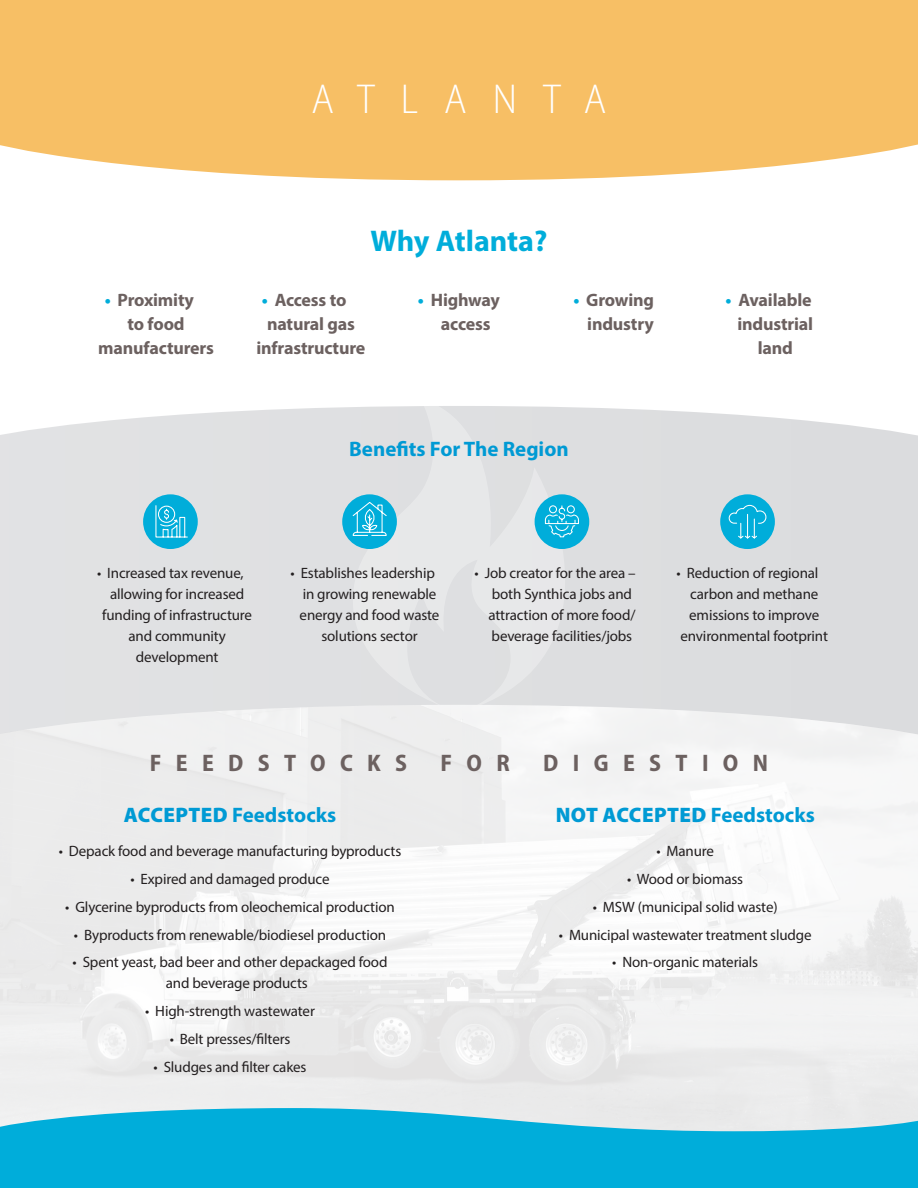
<style>
.page{position:relative;width:918px;height:1188px;background:#fff}
.page>*{position:absolute;margin:0;border:0;box-sizing:border-box;transform-origin:0 0}
.t1{font:300 semi-condensed 42px "Myriad Pro";letter-spacing:.62em;color:#fff}
.Subheads{font:700 30px "Myriad Pro";letter-spacing:-.005em;color:#00adda}
.Bullets{font:700 semi-condensed 24px "Myriad Pro";letter-spacing:.6em;color:#6c6160}
.Subheads-2{font:700 21px "Myriad Pro";color:#009ad4}
.Subheads-3{font:900 21px "Myriad Pro";letter-spacing:.02em;color:#009ad4}
.Bullets-2{font:700 18px/24px "Myriad Pro";letter-spacing:-.01em;color:#6c6160}
.Bullets-3{font:15px/21px "Myriad Pro";letter-spacing:-.01em;color:#231f20}
.s1{color:#00adda}
.s2{font-weight:900}
.s3{font-weight:700}
</style>
<div class="page">
<div style="left:0;top:0;width:918px;height:180px;background:#f7bf65"></div>
<div style="left:0;top:407px;width:918px;height:298px;background:#dfe0e2"></div>
<svg style="left:353px;top:406px;width:212px;height:299px;background:#e2e3e4"></svg>
<svg style="left:0;top:1108px;width:918px;height:80px;background:#22b5dc"></svg>
<div style="left:342px;top:494px;width:55px;height:55px;background:#00adda;border-radius:50%"></div>
<svg style="left:352px;top:501px;width:36px;height:35px"></svg>
<div style="left:143px;top:494px;width:55px;height:55px;background:#00adda;border-radius:50%"></div>
<svg style="left:155px;top:505px;width:33px;height:33px"></svg>
<div style="left:535px;top:494px;width:54px;height:55px;background:#00adda;border-radius:50%"></div>
<svg style="left:544px;top:505px;width:35px;height:33px"></svg>
<div style="left:720px;top:494px;width:55px;height:55px;background:#00adda;border-radius:50%"></div>
<svg style="left:728px;top:504px;width:39px;height:35px"></svg>
<p class="t1" style="left:312px;top:73px;width:296px">ATLANTA</p>
<p class="Bullets-2" style="left:105px;top:287px;width:91px"><span class="s1">•</span> Proximity</p>
<p class="Bullets-2" style="left:128px;top:311px;width:59px">to food</p>
<p class="Bullets-2" style="left:98px;top:335px;width:117px">manufacturers</p>
<p class="Subheads" style="left:371px;top:221px;width:178px">Why Atlanta?</p>
<p class="Bullets-2" style="left:262px;top:287px;width:86px"><span class="s1">•</span> Access to</p>
<p class="Bullets-2" style="left:267px;top:311px;width:89px">natural gas</p>
<p class="Bullets-2" style="left:257px;top:335px;width:110px">infrastructure</p>
<p class="Bullets-2" style="left:441px;top:287px;width:61px;text-indent:-23px"><span class="s1">•</span> Highway access</p>
<p class="Bullets-2" style="left:573px;top:287px;width:82px;text-align:right"><span class="s1">•</span> Growing industry</p>
<p class="Bullets-2" style="left:726px;top:287px;width:88px"><span class="s1">•</span> Available</p>
<p class="Bullets-2" style="left:737px;top:311px;width:77px">industrial</p>
<p class="Bullets-2" style="left:758px;top:335px;width:37px">land</p>
<p class="Subheads-2" style="left:349px;top:435px;width:221px">Benefits For The Region</p>
<p class="Bullets-3" style="left:97px;top:563px;width:156px;text-align:center">• Increased tax revenue, allowing for increased funding of infrastructure and community development</p>
<p class="Bullets-3" style="left:291px;top:563px;width:146px">• Establishes leadership</p>
<p class="Bullets-3" style="left:303px;top:584px;width:135px">in growing renewable</p>
<p class="Bullets-3" style="left:300px;top:605px;width:141px">energy and food waste</p>
<p class="Bullets-3" style="left:321px;top:626px;width:98px">solutions sector</p>
<p class="Bullets-3" style="left:488px;top:563px;width:149px;text-indent:-14px">• Job creator for the area – both Synthica jobs and attraction of more food/ beverage facilities/jobs</p>
<p class="Bullets-3" style="left:677px;top:563px;width:143px">• Reduction of regional</p>
<p class="Bullets-3" style="left:690px;top:584px;width:130px">carbon and methane</p>
<p class="Bullets-3" style="left:689px;top:605px;width:132px">emissions to improve</p>
<p class="Bullets-3" style="left:681px;top:626px;width:149px">environmental footprint</p>
<p class="Bullets" style="left:150px;top:747px;width:259px">FEEDSTOCKS</p>
<p class="Bullets" style="left:441px;top:747px;width:71px">FOR</p>
<p class="Bullets" style="left:543px;top:747px;width:227px">DIGESTION</p>
<p class="Subheads-2" style="left:124px;top:801px;width:214px"><span class="s2">ACCEPTED</span> Feedstocks</p>
<p class="Bullets-3" style="left:59px;top:840px;width:344px">• Depack food and beverage manufacturing byproducts</p>
<p class="Bullets-3" style="left:131px;top:868px;width:201px">• Expired and damaged produce</p>
<p class="Bullets-3" style="left:65px;top:896px;width:331px">• Glycerine byproducts from oleochemical production</p>
<p class="Bullets-3" style="left:74px;top:924px;width:314px">• Byproducts from renewable/biodiesel production</p>
<p class="Bullets-3" style="left:166px;top:951px;width:223px;text-indent:-93px">• Spent yeast, bad beer and other depackaged food and beverage products</p>
<p class="Bullets-3" style="left:145px;top:1000px;width:171px">• High-strength wastewater</p>
<p class="Bullets-3" style="left:170px;top:1028px;width:122px">• Belt presses/filters</p>
<p class="Bullets-3" style="left:154px;top:1056px;width:155px">• Sludges and filter cakes</p>
<p class="Subheads-3" style="left:556px;top:801px;width:261px">NOT ACCEPTED <span class="s3">Feedstocks</span></p>
<p class="Bullets-3" style="left:656px;top:840px;width:59px">• Manure</p>
<p class="Bullets-3" style="left:627px;top:868px;width:118px">• Wood or biomass</p>
<p class="Bullets-3" style="left:593px;top:896px;width:186px">• MSW (municipal solid waste)</p>
<p class="Bullets-3" style="left:559px;top:924px;width:254px">• Municipal wastewater treatment sludge</p>
<p class="Bullets-3" style="left:612px;top:951px;width:148px">• Non-organic materials</p>
</div>
